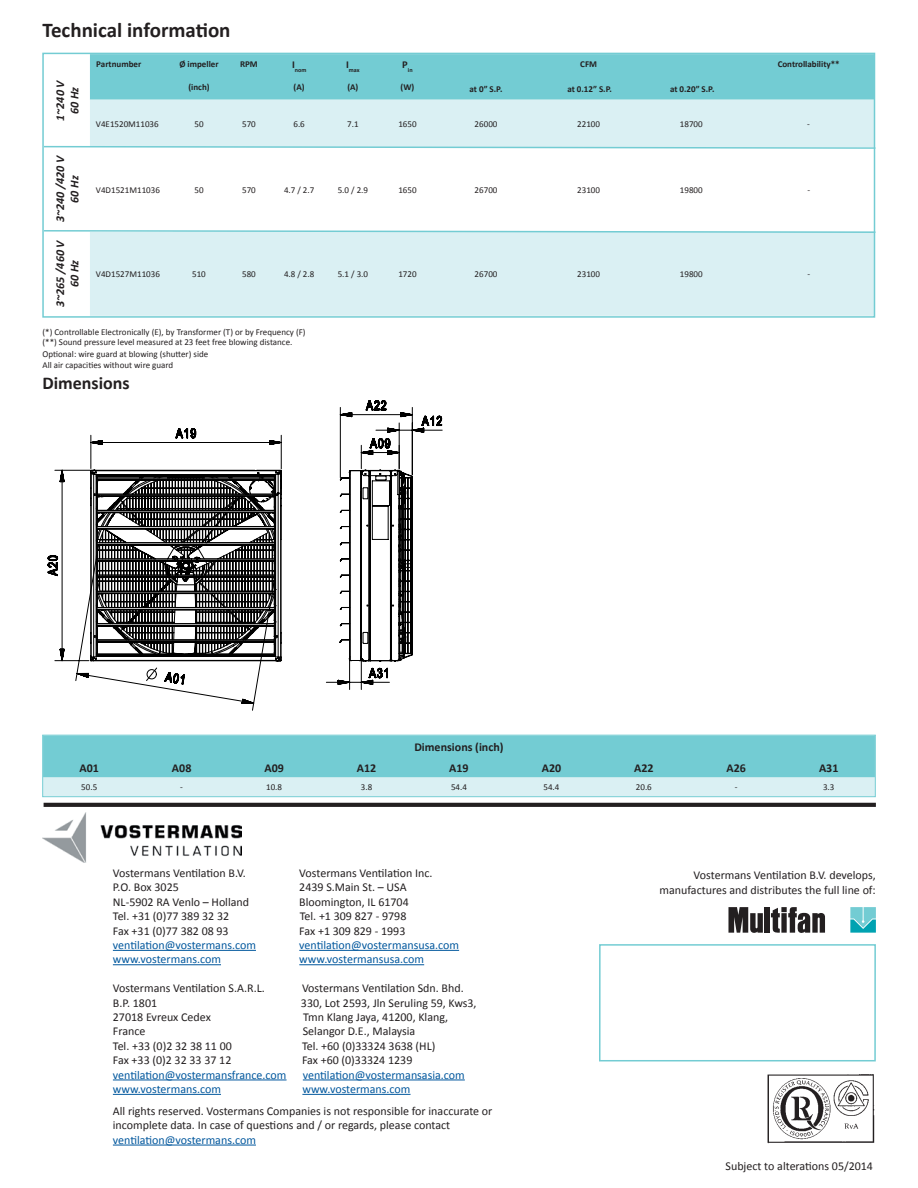
<style>
.page{position:relative;width:918px;height:1188px;background:#fff}
.page>*{position:absolute;margin:0;border:0;box-sizing:border-box;transform-origin:0 0}
.t1{font:700 21px "Calibri";color:#231f20}
.t2{font:700 18px "Calibri";color:#231f20}
.t3{font:12px/14.4px "Calibri";color:#231f20;text-align:right}
.t4{font:12px "Calibri";color:#01579d}
.t5{font:700 12px "Calibri";color:#231f20}
.t6{font:italic 700 12px/14.4px "Calibri";color:#231f20;text-align:center}
.t7{font:9px/11.1px "Calibri";color:#231f20}
.t8{font:700 9px "Calibri";color:#231f20}
.t9{font:700 6.15px "Calibri";color:#231f20}
</style>
<div class="page">
<div style="left:44px;top:803px;width:832px;height:4px;border:2px solid #231f20"></div>
<div style="left:764px;top:907px;width:6px;height:26px;background:#231f20"></div>
<svg style="left:771px;top:907px;width:54px;height:26px"></svg>
<svg style="left:728px;top:907px;width:35px;height:26px"></svg>
<svg style="left:850px;top:907px;width:26px;height:26px"></svg>
<div style="left:599px;top:944px;width:277px;height:117px;border:2px solid #73ccd3"></div>
<img style="left:767px;top:1074px;width:108px;height:70px">
<hr style="left:113px;top:950px;width:143px;height:1px;background:#01579d">
<hr style="left:299px;top:950px;width:160px;height:1px;background:#01579d">
<hr style="left:113px;top:964px;width:108px;height:1px;background:#01579d">
<hr style="left:299px;top:964px;width:125px;height:1px;background:#01579d">
<hr style="left:113px;top:1080px;width:174px;height:1px;background:#01579d">
<hr style="left:303px;top:1080px;width:162px;height:1px;background:#01579d">
<hr style="left:113px;top:1094px;width:108px;height:1px;background:#01579d">
<hr style="left:302px;top:1094px;width:109px;height:1px;background:#01579d">
<hr style="left:113px;top:1145px;width:143px;height:1px;background:#01579d">
<img style="left:43px;top:813px;width:198px;height:49px">
<svg style="left:47px;top:400px;width:396px;height:311px"></svg>
<svg style="left:44px;top:737px;width:830px;height:58px;background:#92d7dc"></svg>
<div style="left:42px;top:735px;width:834px;height:62px;border:1px solid #73ccd3"></div>
<div style="left:393px;top:686px;width:56px;height:28px;background:#fff"></div>
<svg style="left:43px;top:54px;width:833px;height:262px"></svg>
<h1 class="t1" style="left:43px;top:17px;width:190px">Technical information</h1>
<p class="t6" style="left:53px;top:121px;width:42px;rotate:-90deg">1~240 V<br>60 Hz</p>
<p class="t6" style="left:53px;top:222px;width:69px;rotate:-90deg">3~240 /420 V<br>60 Hz</p>
<p class="t6" style="left:53px;top:307px;width:69px;rotate:-90deg">3~265 /460 V<br>60 Hz</p>
<p class="t8" style="left:96px;top:58px;width:47px">Partnumber</p>
<p class="t8" style="left:179px;top:58px;width:41px">Ø impeller</p>
<p class="t8" style="left:240px;top:58px;width:19px">RPM</p>
<p class="t9" style="left:292px;top:66px;width:16px"><sup>I</sup>nom</p>
<p class="t9" style="left:346px;top:66px;width:15px"><sup>I</sup>max</p>
<p class="t9" style="left:402px;top:66px;width:12px"><sup>P</sup>in</p>
<p class="t8" style="left:580px;top:58px;width:18px">CFM</p>
<p class="t8" style="left:778px;top:58px;width:64px">Controllability**</p>
<p class="t8" style="left:188px;top:81px;width:23px">(inch)</p>
<p class="t8" style="left:294px;top:81px;width:13px">(A)</p>
<p class="t8" style="left:347px;top:81px;width:13px">(A)</p>
<p class="t8" style="left:401px;top:81px;width:15px">(W)</p>
<p class="t8" style="left:470px;top:83px;width:34px">at 0” S.P.</p>
<p class="t8" style="left:567px;top:83px;width:46px">at 0.12” S.P.</p>
<p class="t8" style="left:670px;top:83px;width:46px">at 0.20” S.P.</p>
<p class="t7" style="left:96px;top:118px;width:64px">V4E1520M11036</p>
<p class="t7" style="left:194px;top:118px;width:11px">50</p>
<p class="t7" style="left:242px;top:118px;width:15px">570</p>
<p class="t7" style="left:293px;top:118px;width:13px">6.6</p>
<p class="t7" style="left:347px;top:118px;width:13px">7.1</p>
<p class="t7" style="left:398px;top:118px;width:20px">1650</p>
<p class="t7" style="left:475px;top:118px;width:24px">26000</p>
<p class="t7" style="left:577px;top:118px;width:24px">22100</p>
<p class="t7" style="left:680px;top:118px;width:24px">18700</p>
<p class="t7" style="left:807px;top:118px;width:4px">-</p>
<p class="t7" style="left:96px;top:184px;width:65px">V4D1521M11036</p>
<p class="t7" style="left:194px;top:184px;width:11px">50</p>
<p class="t7" style="left:242px;top:184px;width:15px">570</p>
<p class="t7" style="left:284px;top:184px;width:32px">4.7 / 2.7</p>
<p class="t7" style="left:338px;top:184px;width:32px">5.0 / 2.9</p>
<p class="t7" style="left:398px;top:184px;width:20px">1650</p>
<p class="t7" style="left:475px;top:184px;width:24px">26700</p>
<p class="t7" style="left:577px;top:184px;width:24px">23100</p>
<p class="t7" style="left:680px;top:184px;width:24px">19800</p>
<p class="t7" style="left:807px;top:184px;width:4px">-</p>
<p class="t7" style="left:96px;top:269px;width:65px">V4D1527M11036</p>
<p class="t7" style="left:192px;top:269px;width:15px">510</p>
<p class="t7" style="left:242px;top:269px;width:15px">580</p>
<p class="t7" style="left:284px;top:269px;width:32px">4.8 / 2.8</p>
<p class="t7" style="left:338px;top:269px;width:32px">5.1 / 3.0</p>
<p class="t7" style="left:398px;top:269px;width:20px">1720</p>
<p class="t7" style="left:475px;top:269px;width:24px">26700</p>
<p class="t7" style="left:577px;top:269px;width:24px">23100</p>
<p class="t7" style="left:680px;top:269px;width:24px">19800</p>
<p class="t7" style="left:807px;top:269px;width:4px">-</p>
<p class="t7" style="left:43px;top:326px;width:265px">(*) Controllable Electronically (E), by Transformer (T) or by Frequency (F) (**) Sound pressure level measured at 23 feet free blowing distance.<br>Optional: wire guard at blowing (shutter) side<br>All air capacities without wire guard</p>
<h2 class="t2" style="left:43px;top:372px;width:89px">Dimensions</h2>
<p class="t5" style="left:414px;top:739px;width:91px">Dimensions (inch)</p>
<p class="t5" style="left:80px;top:760px;width:21px">A01</p>
<p class="t5" style="left:172px;top:760px;width:21px">A08</p>
<p class="t5" style="left:264px;top:760px;width:21px">A09</p>
<p class="t5" style="left:357px;top:760px;width:21px">A12</p>
<p class="t5" style="left:449px;top:760px;width:21px">A19</p>
<p class="t5" style="left:542px;top:760px;width:21px">A20</p>
<p class="t5" style="left:634px;top:760px;width:21px">A22</p>
<p class="t5" style="left:727px;top:760px;width:21px">A26</p>
<p class="t5" style="left:819px;top:760px;width:21px">A31</p>
<p class="t7" style="left:81px;top:782px;width:17px">50.5</p>
<p class="t7" style="left:180px;top:782px;width:4px">-</p>
<p class="t7" style="left:266px;top:782px;width:17px">10.8</p>
<p class="t7" style="left:361px;top:782px;width:13px">3.8</p>
<p class="t7" style="left:451px;top:782px;width:17px">54.4</p>
<p class="t7" style="left:543px;top:782px;width:17px">54.4</p>
<p class="t7" style="left:636px;top:782px;width:17px">20.6</p>
<p class="t7" style="left:735px;top:782px;width:4px">-</p>
<p class="t7" style="left:823px;top:782px;width:13px">3.3</p>
<p class="t3" style="left:113px;top:866px;width:135px">Vostermans Ventilation B.V.</p>
<p class="t3" style="left:299px;top:866px;width:135px">Vostermans Ventilation Inc.</p>
<p class="t3" style="left:113px;top:880px;width:67px">P.O. Box 3025</p>
<p class="t3" style="left:299px;top:880px;width:109px">2439 S.Main St. – USA</p>
<p class="t3" style="left:113px;top:895px;width:138px">NL-5902 RA Venlo – Holland</p>
<p class="t3" style="left:299px;top:895px;width:111px">Bloomington, IL 61704</p>
<p class="t3" style="left:113px;top:909px;width:118px">Tel. +31 (0)77 389 32 32</p>
<p class="t3" style="left:300px;top:909px;width:108px">Tel. +1 309 827 - 9798</p>
<p class="t3" style="left:113px;top:923px;width:117px">Fax +31 (0)77 382 08 93</p>
<p class="t3" style="left:299px;top:923px;width:108px">Fax +1 309 829 - 1993</p>
<p class="t4" style="left:113px;top:937px;width:145px">ventilation@vostermans.com</p>
<p class="t4" style="left:299px;top:937px;width:161px">ventilation@vostermansusa.com</p>
<p class="t4" style="left:113px;top:952px;width:110px">www.vostermans.com</p>
<p class="t4" style="left:299px;top:952px;width:126px">www.vostermansusa.com</p>
<p class="t3" style="left:113px;top:981px;width:154px">Vostermans Ventilation S.A.R.L.</p>
<p class="t3" style="left:302px;top:981px;width:163px">Vostermans Ventilation Sdn. Bhd.</p>
<p class="t3" style="left:113px;top:995px;width:46px">B.P. 1801</p>
<p class="t3" style="left:301px;top:995px;width:177px">330, Lot 2593, Jln Seruling 59, Kws3,</p>
<p class="t3" style="left:113px;top:1010px;width:99px">27018 Evreux Cedex</p>
<p class="t3" style="left:303px;top:1010px;width:147px">Tmn Klang Jaya, 41200, Klang,</p>
<p class="t3" style="left:113px;top:1024px;width:34px">France</p>
<p class="t3" style="left:303px;top:1024px;width:114px">Selangor D.E., Malaysia</p>
<p class="t3" style="left:113px;top:1039px;width:121px">Tel. +33 (0)2 32 38 11 00</p>
<p class="t3" style="left:302px;top:1039px;width:135px">Tel. +60 (0)33324 3638 (HL)</p>
<p class="t3" style="left:113px;top:1053px;width:120px">Fax +33 (0)2 32 33 37 12</p>
<p class="t3" style="left:302px;top:1053px;width:112px">Fax +60 (0)33324 1239</p>
<p class="t4" style="left:113px;top:1067px;width:175px">ventilation@vostermansfrance.com</p>
<p class="t4" style="left:303px;top:1067px;width:164px">ventilation@vostermansasia.com</p>
<p class="t4" style="left:113px;top:1081px;width:110px">www.vostermans.com</p>
<p class="t4" style="left:302px;top:1081px;width:110px">www.vostermans.com</p>
<p class="t3" style="left:113px;top:1104px;width:381px;text-align:left">All rights reserved. Vostermans Companies is not responsible for inaccurate or incomplete data. In case of questions and / or regards, please contact</p>
<p class="t4" style="left:113px;top:1132px;width:145px">ventilation@vostermans.com</p>
<p class="t3" style="left:660px;top:868px;width:218px">Vostermans Ventilation B.V. develops, manufactures and distributes the full line of:</p>
<p class="t3" style="left:726px;top:1159px;width:149px">Subject to alterations 05/2014</p>
</div>
